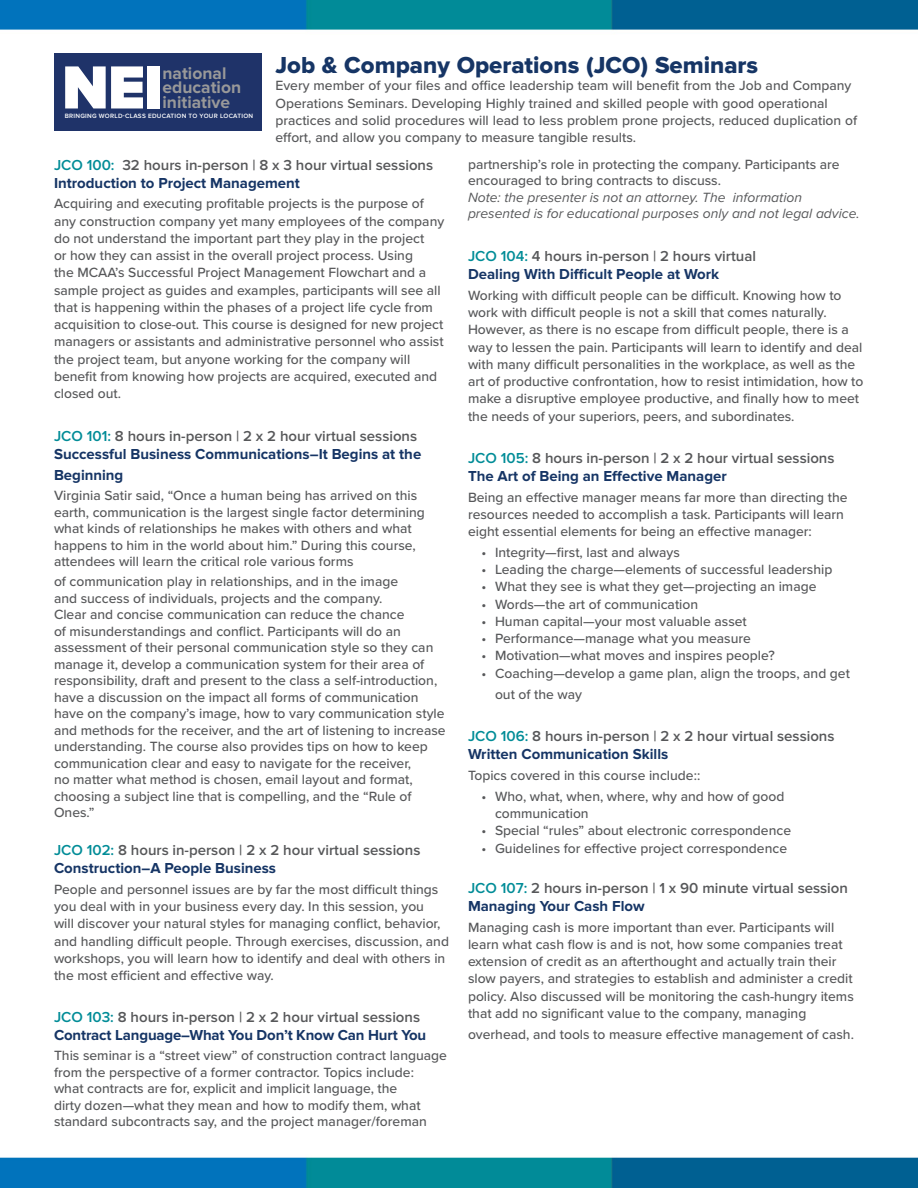
<style>
.page{position:relative;width:918px;height:1188px;background:#fff}
.page>*{position:absolute;margin:0;border:0;box-sizing:border-box;transform-origin:0 0}
.t1{font:900 63px "Proxima Nova";color:#fff}
.t2{font:24px "Proxima Nova Extrabld";color:#163565}
.t3{font:700 17.4px/15.1px "Proxima Nova";color:#999}
.t4{font:600 15px/18px "Proxima Nova";color:#57585a}
.t5{font:700 15px/18px "Proxima Nova";color:#163565}
.t6{font:500 13.8px/17.2px "Proxima Nova";color:#57585a}
.t7{font:italic 13.8px/16.5px "Proxima Nova";color:#57585a}
.t8{font:600 6.45px "Proxima Nova";letter-spacing:.04em;color:#fff}
.s1{color:#008c97}
.s2{font-weight:700;color:#163565}
.s3{font-weight:600;color:#008c97}
.s4{font-weight:600;color:#57585a}
.s5{font-weight:500;font-style:normal}
</style>
<div class="page">
<img style="left:0;top:1px;width:918px;height:1186px">
<div style="left:54px;top:53px;width:207px;height:78px;background:#1f3369"></div>
<p class="t1" style="left:62px;top:51px;width:103px">NEI</p>
<p class="t3" style="left:163px;top:66px;width:65px">national</p>
<p class="t8" style="left:65px;top:112px;width:190px">BRINGING WORLD-CLASS EDUCATION TO YOUR LOCATION</p>
<p class="t3" style="left:163px;top:80px;width:80px">education initiative</p>
<p class="t2" style="left:275px;top:51px;width:484px">Job &amp; Company Operations (JCO) Seminars</p>
<p class="t6" style="left:275px;top:77px;width:578px">Every member of your files and office leadership team will benefit from the Job and Company</p>
<p class="t6" style="left:275px;top:94px;width:554px">Operations Seminars. Developing Highly trained and skilled people with good operational</p>
<p class="t6" style="left:275px;top:111px;width:583px">practices and solid procedures will lead to less problem prone projects, reduced duplication of</p>
<p class="t6" style="left:275px;top:128px;width:362px">effort, and allow you company to measure tangible results.</p>
<p class="t4" style="left:54px;top:156px;width:381px"><span class="s1">JCO 100:</span> 32 hours in-person | 8 x 3 hour virtual sessions<br><span class="s2">Introduction to Project Management</span></p>
<p class="t6" style="left:54px;top:195px;width:392px">Acquiring and executing profitable projects is the purpose of any construction company yet many employees of the company do not understand the important part they play in the project<br>or how they can assist in the overall project process. Using<br>the MCAA’s Successful Project Management Flowchart and a sample project as guides and examples, participants will see all that is happening within the phases of a project life cycle from acquisition to close-out. This course is designed for new project managers or assistants and administrative personnel who assist the project team, but anyone working for the company will benefit from knowing how projects are acquired, executed and closed out.</p>
<p class="t5" style="left:54px;top:427px;width:369px"><span class="s3">JCO 101:</span> <span class="s4">8 hours in-person | 2 x 2 hour virtual sessions<br></span>Successful Business Communications–It Begins at the</p>
<p class="t5" style="left:54px;top:466px;width:71px">Beginning</p>
<p class="t6" style="left:54px;top:487px;width:372px;line-height:16.5px">Virginia Satir said, “Once a human being has arrived on this earth, communication is the largest single factor determining what kinds of relationships he makes with others and what happens to him in the world about him.” During this course, attendees will learn the critical role various forms</p>
<p class="t6" style="left:54px;top:573px;width:393px;line-height:16.5px">of communication play in relationships, and in the image<br>and success of individuals, projects and the company.<br>Clear and concise communication can reduce the chance<br>of misunderstandings and conflict. Participants will do an assessment of their personal communication style so they can manage it, develop a communication system for their area of responsibility, draft and present to the class a self-introduction, have a discussion on the impact all forms of communication have on the company’s image, how to vary communication style and methods for the receiver, and the art of listening to increase understanding. The course also provides tips on how to keep communication clear and easy to navigate for the receiver,<br>no matter what method is chosen, email layout and format, choosing a subject line that is compelling, and the “Rule of Ones.”</p>
<p class="t4" style="left:54px;top:841px;width:368px"><span class="s1">JCO 102:</span> 8 hours in-person | 2 x 2 hour virtual sessions<br><span class="s2">Construction–A People Business</span></p>
<p class="t6" style="left:54px;top:880px;width:397px">People and personnel issues are by far the most difficult things you deal with in your business every day. In this session, you<br>will discover your natural styles for managing conflict, behavior, and handling difficult people. Through exercises, discussion, and workshops, you will learn how to identify and deal with others in the most efficient and effective way.</p>
<p class="t5" style="left:54px;top:1009px;width:374px"><span class="s3">JCO 103:</span> <span class="s4">8 hours in-person | 2 x 2 hour virtual sessions<br></span>Contract Language–What You Don’t Know Can Hurt You</p>
<p class="t6" style="left:54px;top:1047px;width:395px;line-height:16.5px">This seminar is a “street view” of construction contract language from the perspective of a former contractor. Topics include: what contracts are for, explicit and implicit language, the<br>dirty dozen—what they mean and how to modify them, what standard subcontracts say, and the project manager/foreman</p>
<p class="t7" style="left:468px;top:155px;width:393px"><span class="s5">partnership’s role in protecting the company. Participants are encouraged to bring contracts to discuss.<br></span>Note: the presenter is not an attorney. The information presented is for educational purposes only and not legal advice.</p>
<p class="t5" style="left:468px;top:248px;width:290px"><span class="s3">JCO 104:</span> <span class="s4">4 hours in-person | 2 hours virtual<br></span>Dealing With Difficult People at Work</p>
<p class="t6" style="left:468px;top:286px;width:397px">Working with difficult people can be difficult. Knowing how to work with difficult people is not a skill that comes naturally.<br>However, as there is no escape from difficult people, there is a way to lessen the pain. Participants will learn to identify and deal with many difficult personalities in the workplace, as well as the art of productive confrontation, how to resist intimidation, how to make a disruptive employee productive, and finally how to meet the needs of your superiors, peers, and subordinates.</p>
<p class="t4" style="left:468px;top:449px;width:368px"><span class="s1">JCO 105:</span> 8 hours in-person | 2 x 2 hour virtual sessions<br><span class="s2">The Art of Being an Effective Manager</span></p>
<p class="t6" style="left:468px;top:488px;width:381px">Being an effective manager means far more than directing the resources needed to accomplish a task. Participants will learn eight essential elements for being an effective manager:</p>
<p class="t6" style="left:482px;top:543px;width:200px">• Integrity—first, last and always</p>
<p class="t6" style="left:482px;top:560px;width:352px">• Leading the charge—elements of successful leadership</p>
<p class="t6" style="left:482px;top:578px;width:337px">• What they see is what they get—projecting an image</p>
<p class="t6" style="left:482px;top:595px;width:218px">• Words—the art of communication</p>
<p class="t6" style="left:482px;top:612px;width:267px">• Human capital—your most valuable asset</p>
<p class="t6" style="left:482px;top:629px;width:271px">• Performance—manage what you measure</p>
<p class="t6" style="left:482px;top:647px;width:295px">• Motivation—what moves and inspires people?</p>
<p class="t6" style="left:495px;top:662px;width:356px;line-height:21px;text-indent:-14px">• Coaching—develop a game plan, align the troops, and get out of the way</p>
<p class="t4" style="left:468px;top:728px;width:368px"><span class="s1">JCO 106:</span> 8 hours in-person | 2 x 2 hour virtual sessions<br><span class="s2">Written Communication Skills</span></p>
<p class="t6" style="left:468px;top:766px;width:234px">Topics covered in this course include::</p>
<p class="t6" style="left:495px;top:787px;width:291px;text-indent:-14px">• Who, what, when, where, why and how of good communication</p>
<p class="t6" style="left:482px;top:822px;width:311px">• Special “rules” about electronic correspondence</p>
<p class="t6" style="left:482px;top:840px;width:307px">• Guidelines for effective project correspondence</p>
<p class="t4" style="left:468px;top:879px;width:381px"><span class="s1">JCO 107:</span> 2 hours in-person | 1 x 90 minute virtual session<br><span class="s2">Managing Your Cash Flow</span></p>
<p class="t6" style="left:468px;top:918px;width:387px">Managing cash is more important than ever. Participants will learn what cash flow is and is not, how some companies treat extension of credit as an afterthought and actually train their slow payers, and strategies to establish and administer a credit policy. Also discussed will be monitoring the cash-hungry items that add no significant value to the company, managing</p>
<p class="t6" style="left:468px;top:1026px;width:388px">overhead, and tools to measure effective management of cash.</p>
</div>
